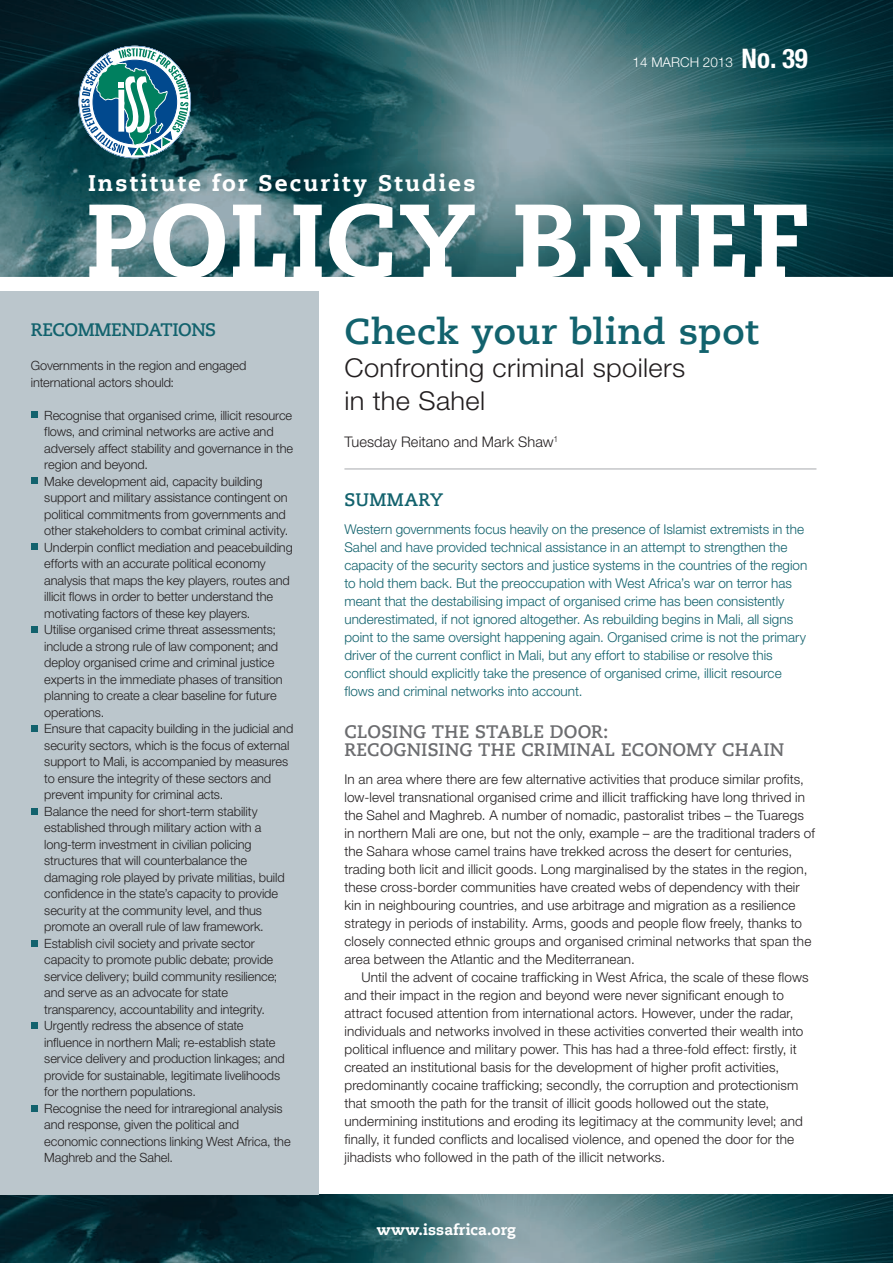
<style>
.page{position:relative;width:893px;height:1263px;background:#fff}
.page>*{position:absolute;margin:0;border:0;box-sizing:border-box;transform-origin:0 0}
.t1{font:800 103.5px "Caecilia LT Std";letter-spacing:.015em;color:#fff}
.t2{font:700 35.7px "Caecilia LT Std";letter-spacing:.005em;color:#12626d;scale:1.05 1}
.t3{font:300 25.95px/33px "Helvetica Neue LT Std";letter-spacing:.01em;color:#231f20;scale:1.05 1}
.t4{font:800 22.5px "Caecilia LT Std";letter-spacing:.09em;color:#fff}
.t5{font:700 18px/18px "Caecilia LT Std";letter-spacing:.01em;color:#6c6d70}
.t6{font:700 18px "Caecilia LT Std";letter-spacing:-.015em;color:#12626d}
.t7{font:700 18px "Caecilia LT Std";letter-spacing:.02em;color:#12626d}
.t8{font:800 15px "Caecilia LT Std";letter-spacing:.01em;color:#fff}
.t9{font:300 14.55px "Helvetica Neue LT Std";letter-spacing:.005em;color:#231f20}
.t10{font:300 13.5px/18px "Helvetica Neue LT Std";letter-spacing:.01em;color:#231f20}
.t11{font:300 13.5px/18px "Helvetica Neue LT Std";color:#12626d}
.t12{font:300 13.5px "Helvetica Neue LT Std";color:#fff}
.t13{font:300 12.75px/16.5px "Helvetica Neue LT Std";letter-spacing:-.01em;color:#231f20}
.s1{font-weight:700;font-stretch:condensed;font-size:27px}
</style>
<div class="page">
<img style="left:0;top:0;width:893px;height:276px">
<img style="left:0;top:1195px;width:893px;height:68px">
<div style="left:0;top:291px;width:319px;height:904px;background:#bbc6cc"></div>
<svg style="left:31px;top:412px;width:6px;height:6px"></svg>
<svg style="left:31px;top:478px;width:6px;height:6px"></svg>
<svg style="left:31px;top:544px;width:6px;height:6px"></svg>
<div style="left:31px;top:626px;width:6px;height:7px;background:#12626d"></div>
<div style="left:31px;top:725px;width:6px;height:7px;background:#12626d"></div>
<svg style="left:31px;top:808px;width:6px;height:6px"></svg>
<svg style="left:31px;top:940px;width:6px;height:6px"></svg>
<div style="left:31px;top:1022px;width:6px;height:7px;background:#12626d"></div>
<svg style="left:31px;top:1105px;width:6px;height:6px"></svg>
<hr style="left:344px;top:469px;width:472px;height:1px;background:#a8a9ad">
<svg style="left:81px;top:46px;width:107px;height:112px"></svg>
<h3 class="t4" style="left:88px;top:169px;width:389px">Institute for Security Studies</h3>
<p class="t12" style="left:633px;top:54px;width:177px">14 MARCH 2013 <span class="s1">No. 39</span></p>
<h1 class="t1" style="left:85px;top:177px;width:726px">POLICY BRIEF</h1>
<h3 class="t6" style="left:31px;top:319px;width:187px">RECOMMENDATIONS</h3>
<p class="t13" style="left:31px;top:357px;width:217px">Governments in the region and engaged international actors should:</p>
<p class="t13" style="left:44px;top:407px;width:250px">Recognise that organised crime, illicit resource flows, and criminal networks are active and adversely affect stability and governance in the region and beyond.<br>Make development aid, capacity building support and military assistance contingent on political commitments from governments and other stakeholders to combat criminal activity.<br>Underpin conflict mediation and peacebuilding efforts with an accurate political economy analysis that maps the key players, routes and illicit flows in order to better understand the motivating factors of these key players.<br>Utilise organised crime threat assessments; include a strong rule of law component; and deploy organised crime and criminal justice experts in the immediate phases of transition planning to create a clear baseline for future operations.<br>Ensure that capacity building in the judicial and security sectors, which is the focus of external support to Mali, is accompanied by measures to ensure the integrity of these sectors and prevent impunity for criminal acts.<br>Balance the need for short-term stability established through military action with a long-term investment in civilian policing structures that will counterbalance the damaging role played by private militias, build confidence in the state’s capacity to provide security at the community level, and thus promote an overall rule of law framework.<br>Establish civil society and private sector capacity to promote public debate; provide service delivery; build community resilience; and serve as an advocate for state transparency, accountability and integrity.<br>Urgently redress the absence of state influence in northern Mali; re-establish state service delivery and production linkages; and provide for sustainable, legitimate livelihoods for the northern populations.<br>Recognise the need for intraregional analysis and response, given the political and economic connections linking West Africa, the Maghreb and the Sahel.</p>
<h2 class="t2" style="left:344px;top:311px;width:396px">Check your blind spot</h2>
<h3 class="t3" style="left:344px;top:351px;width:326px">Confronting criminal spoilers in the Sahel</h3>
<p class="t9" style="left:344px;top:433px;width:215px">Tuesday Reitano and Mark Shaw<sup>1</sup></p>
<h3 class="t7" style="left:344px;top:489px;width:100px">SUMMARY</h3>
<p class="t11" style="left:344px;top:520px;width:464px">Western governments focus heavily on the presence of Islamist extremists in the Sahel and have provided technical assistance in an attempt to strengthen the capacity of the security sectors and justice systems in the countries of the region to hold them back. But the preoccupation with West Africa’s war on terror has meant that the destabilising impact of organised crime has been consistently underestimated, if not ignored altogether. As rebuilding begins in Mali, all signs point to the same oversight happening again. Organised crime is not the primary driver of the current conflict in Mali, but any effort to stabilise or resolve this conflict should explicitly take the presence of organised crime, illicit resource flows and criminal networks into account.</p>
<h3 class="t5" style="left:344px;top:723px;width:441px">CLOSING THE STABLE DOOR:<br>RECOGNISING THE CRIMINAL ECONOMY CHAIN</h3>
<p class="t10" style="left:344px;top:770px;width:472px">In an area where there are few alternative activities that produce similar profits, low-level transnational organised crime and illicit trafficking have long thrived in the Sahel and Maghreb. A number of nomadic, pastoralist tribes – the Tuaregs in northern Mali are one, but not the only, example – are the traditional traders of the Sahara whose camel trains have trekked across the desert for centuries, trading both licit and illicit goods. Long marginalised by the states in the region, these cross-border communities have created webs of dependency with their kin in neighbouring countries, and use arbitrage and migration as a resilience strategy in periods of instability. Arms, goods and people flow freely, thanks to closely connected ethnic groups and organised criminal networks that span the area between the Atlantic and the Mediterranean.</p>
<p class="t10" style="left:344px;top:968px;width:466px;text-indent:17px">Until the advent of cocaine trafficking in West Africa, the scale of these flows and their impact in the region and beyond were never significant enough to attract focused attention from international actors. However, under the radar, individuals and networks involved in these activities converted their wealth into political influence and military power. This has had a three-fold effect: firstly, it created an institutional basis for the development of higher profit activities, predominantly cocaine trafficking; secondly, the corruption and protectionism that smooth the path for the transit of illicit goods hollowed out the state, undermining institutions and eroding its legitimacy at the community level; and finally, it funded conflicts and localised violence, and opened the door for the jihadists who followed in the path of the illicit networks.</p>
<p class="t8" style="left:377px;top:1220px;width:141px">www.issafrica.org</p>
</div>
